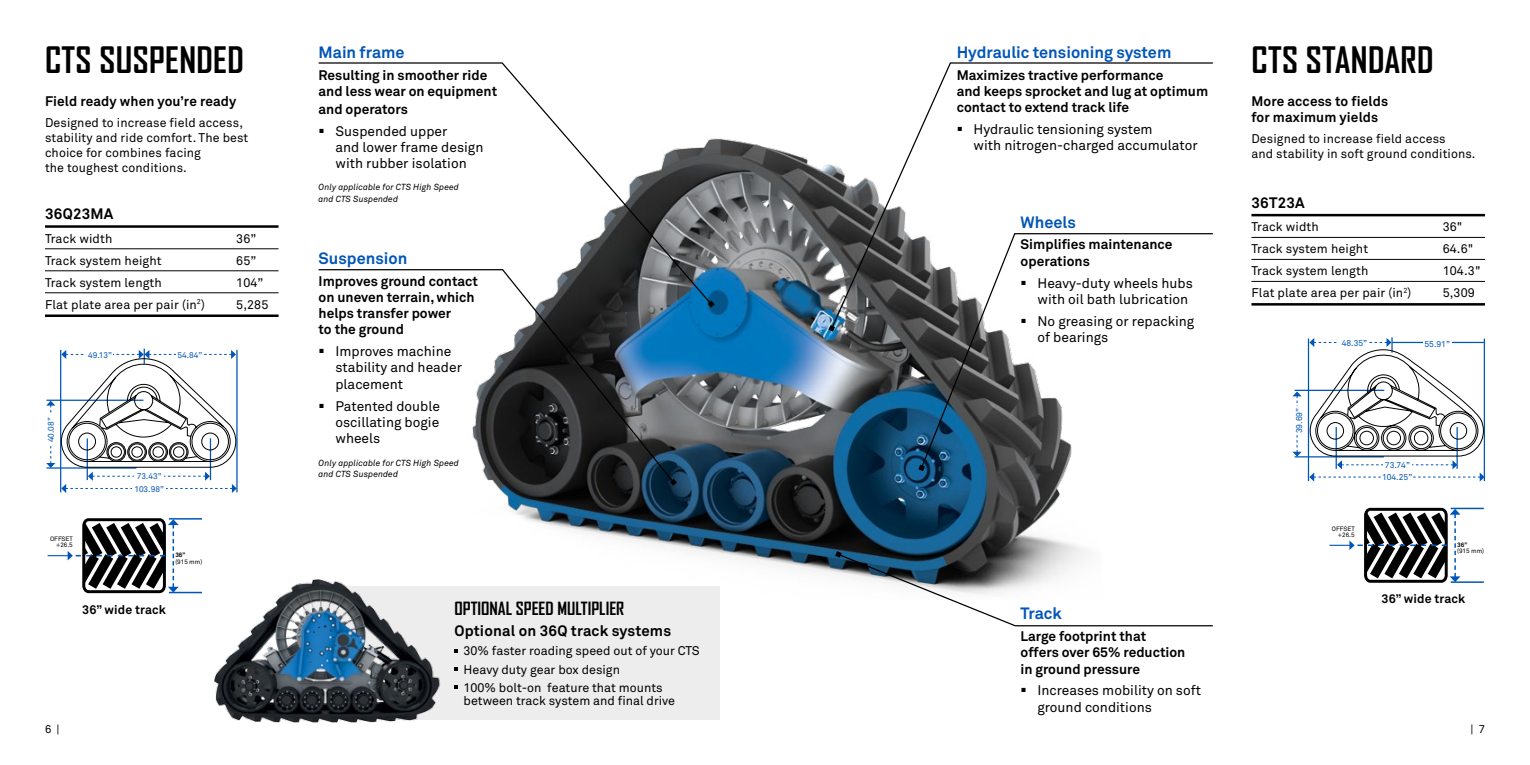
<style>
.page{position:relative;width:1530px;height:765px;background:#fff}
.page>*{position:absolute;margin:0;border:0;box-sizing:border-box;transform-origin:0 0}
.t1{font:700 35px "Agency FB";letter-spacing:.01em;color:#000}
.t2{font:700 17.5px "Agency FB";color:#000}
.t3{font:700 16.25px "Akkurat Office";color:#0055b8}
.t4{font:700 15px "Akkurat Office";letter-spacing:.01em;color:#000}
.t5{font:700 13.75px/16.2px "Akkurat Office";color:#000}
.t6{font:13.75px/16.2px "Akkurat Office";color:#000}
.t7{font:12.5px/15px "Akkurat Office";letter-spacing:.01em;color:#000}
.t8{font:700 12.38px "Akkurat Office";letter-spacing:.01em;color:#000}
.t9{font:11.25px "Akkurat Office";color:#000}
.t10{font:italic 8.75px/11.2px "Akkurat Office";letter-spacing:.01em;color:#000}
.t11{font:8.5px/11.8px "Akkurat Office";color:#0055b8;text-align:center}
.t12{font:8.25px/12.2px "Akkurat Office";color:#0055b8}
.t13{font:6.25px/6.2px "Akkurat Office";color:#000;text-align:right}
.t14{font:700 6.25px "Akkurat Office";color:#000}
</style>
<div class="page">
<img style="left:446px;top:138px;width:640px;height:449px">
<svg style="left:318px;top:62px;width:395px;height:244px"></svg>
<svg style="left:708px;top:301px;width:7px;height:7px"></svg>
<svg style="left:318px;top:268px;width:357px;height:216px"></svg>
<svg style="left:670px;top:479px;width:7px;height:7px"></svg>
<svg style="left:830px;top:62px;width:383px;height:268px"></svg>
<svg style="left:828px;top:325px;width:7px;height:7px"></svg>
<svg style="left:835px;top:551px;width:378px;height:76px"></svg>
<svg style="left:920px;top:232px;width:293px;height:238px"></svg>
<svg style="left:918px;top:465px;width:7px;height:6px"></svg>
<svg style="left:48px;top:518px;width:131px;height:76px"></svg>
<hr style="left:169px;top:518px;width:33px;height:2px;background:#0055b8">
<hr style="left:169px;top:592px;width:33px;height:1px;background:#0055b8">
<div style="left:304px;top:587px;width:416px;height:133px;background:#ededee"></div>
<svg style="left:455px;top:649px;width:3px;height:4px"></svg>
<svg style="left:455px;top:667px;width:3px;height:4px"></svg>
<svg style="left:455px;top:685px;width:3px;height:4px"></svg>
<img style="left:198px;top:579px;width:245px;height:144px">
<svg style="left:1329px;top:507px;width:132px;height:76px"></svg>
<hr style="left:1451px;top:508px;width:33px;height:1px;background:#0055b8">
<hr style="left:1451px;top:581px;width:33px;height:2px;background:#0055b8">
<hr style="left:60px;top:350px;width:1px;height:142px;background:#0055b8">
<hr style="left:236px;top:350px;width:2px;height:142px;background:#0055b8">
<hr style="left:46px;top:467px;width:90px;height:2px;background:#0055b8">
<hr style="left:46px;top:400px;width:97px;height:1px;background:#0055b8">
<svg style="left:46px;top:401px;width:9px;height:67px"></svg>
<div style="left:45px;top:414px;width:11px;height:32px;background:#fff"></div>
<svg style="left:61px;top:349px;width:176px;height:144px"></svg>
<hr style="left:45px;top:225px;width:234px;height:3px;background:#000">
<hr style="left:45px;top:248px;width:234px;height:1px;background:#000">
<hr style="left:45px;top:270px;width:234px;height:1px;background:#000">
<hr style="left:45px;top:292px;width:234px;height:1px;background:#000">
<hr style="left:45px;top:314px;width:234px;height:3px;background:#000">
<hr style="left:1251px;top:214px;width:234px;height:2px;background:#000">
<hr style="left:1251px;top:237px;width:234px;height:1px;background:#000">
<hr style="left:1251px;top:259px;width:234px;height:1px;background:#000">
<hr style="left:1251px;top:281px;width:234px;height:1px;background:#000">
<hr style="left:1251px;top:303px;width:234px;height:3px;background:#000">
<hr style="left:1308px;top:339px;width:1px;height:142px;background:#0055b8">
<hr style="left:1295px;top:456px;width:89px;height:1px;background:#0055b8">
<hr style="left:1295px;top:390px;width:89px;height:1px;background:#0055b8">
<svg style="left:1292px;top:391px;width:10px;height:66px"></svg>
<div style="left:1293px;top:406px;width:12px;height:29px;background:#fff"></div>
<svg style="left:1309px;top:337px;width:176px;height:145px"></svg>
<h1 class="t1" style="left:45px;top:39px;width:200px">CTS SUSPENDED</h1>
<p class="t5" style="left:45px;top:93px;width:193px">Field ready when you’re ready</p>
<p class="t7" style="left:45px;top:115px;width:205px">Designed to increase field access, stability and ride comfort. The best choice for combines facing<br>the toughest conditions.</p>
<p class="t4" style="left:45px;top:205px;width:70px">36Q23MA</p>
<p class="t7" style="left:45px;top:231px;width:69px">Track width</p>
<p class="t7" style="left:236px;top:231px;width:22px">36”</p>
<p class="t7" style="left:45px;top:253px;width:118px">Track system height</p>
<p class="t7" style="left:236px;top:253px;width:22px">65”</p>
<p class="t7" style="left:45px;top:275px;width:118px">Track system length</p>
<p class="t7" style="left:236px;top:275px;width:29px">104”</p>
<p class="t7" style="left:45px;top:297px;width:161px">Flat plate area per pair (in<sup>2</sup>)</p>
<p class="t7" style="left:236px;top:297px;width:34px">5,285</p>
<p class="t12" style="left:88px;top:349px;width:25px">49.13”</p>
<p class="t12" style="left:177px;top:349px;width:26px">54.84”</p>
<p class="t12" style="left:45px;top:442px;width:26px;rotate:-90deg">40.08”</p>
<p class="t13" style="left:50px;top:536px;width:24px">OFFSET +26.5</p>
<p class="t12" style="left:134px;top:471px;width:31px">73.43”<br>103.98”</p>
<p class="t14" style="left:175px;top:551px;width:12px">36”</p>
<p class="t13" style="left:175px;top:558px;width:28px">(915 mm)</p>
<h3 class="t3" style="left:319px;top:42px;width:88px">Main frame</h3>
<p class="t5" style="left:319px;top:67px;width:180px">Resulting in smoother ride and less wear on equipment</p>
<p class="t5" style="left:319px;top:101px;width:91px">and operators</p>
<p class="t6" style="left:335px;top:123px;width:149px;text-indent:-17px">▪ Suspended upper<br>and lower frame design with rubber isolation</p>
<p class="t10" style="left:319px;top:182px;width:142px">Only applicable for CTS High Speed and CTS Suspended</p>
<h3 class="t3" style="left:319px;top:248px;width:90px">Suspension</h3>
<p class="t5" style="left:319px;top:273px;width:161px">Improves ground contact on uneven terrain, which helps transfer power<br>to the ground</p>
<p class="t6" style="left:335px;top:344px;width:128px;text-indent:-17px">▪ Improves machine stability and header placement</p>
<p class="t6" style="left:335px;top:398px;width:106px;text-align:justify;text-indent:-17px">▪ Patented double oscillating bogie wheels</p>
<p class="t10" style="left:319px;top:458px;width:142px">Only applicable for CTS High Speed and CTS Suspended</p>
<p class="t8" style="left:82px;top:602px;width:85px">36” wide track</p>
<h2 class="t2" style="left:455px;top:599px;width:171px">OPTIONAL SPEED MULTIPLIER</h2>
<p class="t4" style="left:455px;top:621px;width:218px">Optional on 36Q track systems</p>
<p class="t7" style="left:464px;top:642px;width:238px;line-height:18.1px">30% faster roading speed out of your CTS<br>Heavy duty gear box design<br>100% bolt-on feature that mounts</p>
<p class="t7" style="left:464px;top:694px;width:213px">between track system and final drive</p>
<h3 class="t3" style="left:957px;top:42px;width:216px">Hydraulic tensioning system</h3>
<p class="t5" style="left:957px;top:67px;width:253px">Maximizes tractive performance<br>and keeps sprocket and lug at optimum contact to extend track life</p>
<p class="t6" style="left:974px;top:121px;width:226px;text-indent:-17px">▪ Hydraulic tensioning system<br>with nitrogen-charged accumulator</p>
<h3 class="t3" style="left:1021px;top:212px;width:57px">Wheels</h3>
<p class="t5" style="left:1021px;top:237px;width:153px">Simplifies maintenance operations</p>
<p class="t6" style="left:1037px;top:275px;width:157px;text-indent:-17px">▪ Heavy-duty wheels hubs with oil bath lubrication</p>
<p class="t6" style="left:1037px;top:313px;width:158px;text-indent:-17px">▪ No greasing or repacking of bearings</p>
<h3 class="t3" style="left:1021px;top:603px;width:43px">Track</h3>
<p class="t5" style="left:1021px;top:628px;width:166px">Large footprint that offers over 65% reduction in ground pressure</p>
<p class="t6" style="left:1037px;top:683px;width:165px;text-indent:-17px">▪ Increases mobility on soft ground conditions</p>
<h1 class="t1" style="left:1251px;top:39px;width:183px">CTS STANDARD</h1>
<p class="t5" style="left:1251px;top:93px;width:138px">More access to fields for maximum yields</p>
<p class="t7" style="left:1251px;top:131px;width:226px">Designed to increase field access<br>and stability in soft ground conditions.</p>
<p class="t4" style="left:1251px;top:193px;width:55px">36T23A</p>
<p class="t7" style="left:1251px;top:220px;width:69px">Track width</p>
<p class="t7" style="left:1443px;top:220px;width:21px">36"</p>
<p class="t7" style="left:1251px;top:242px;width:118px">Track system height</p>
<p class="t7" style="left:1443px;top:242px;width:32px">64.6"</p>
<p class="t7" style="left:1251px;top:264px;width:118px">Track system length</p>
<p class="t7" style="left:1443px;top:264px;width:39px">104.3"</p>
<p class="t7" style="left:1251px;top:286px;width:161px">Flat plate area per pair (in<sup>2</sup>)</p>
<p class="t7" style="left:1443px;top:286px;width:34px">5,309</p>
<p class="t11" style="left:1294px;top:433px;width:27px;rotate:-90deg">39.69”</p>
<p class="t11" style="left:1342px;top:338px;width:27px">48.35”</p>
<p class="t11" style="left:1425px;top:338px;width:27px">55.91”</p>
<p class="t13" style="left:1332px;top:526px;width:24px">OFFSET +26.5</p>
<p class="t11" style="left:1382px;top:460px;width:32px">73.74”<br>104.25”</p>
<p class="t14" style="left:1457px;top:541px;width:12px">36”</p>
<p class="t13" style="left:1457px;top:548px;width:28px">(915 mm)</p>
<p class="t8" style="left:1382px;top:591px;width:85px">36” wide track</p>
<p class="t9" style="left:45px;top:722px;width:16px">6 |</p>
<p class="t9" style="left:1470px;top:722px;width:16px">| 7</p>
</div>
